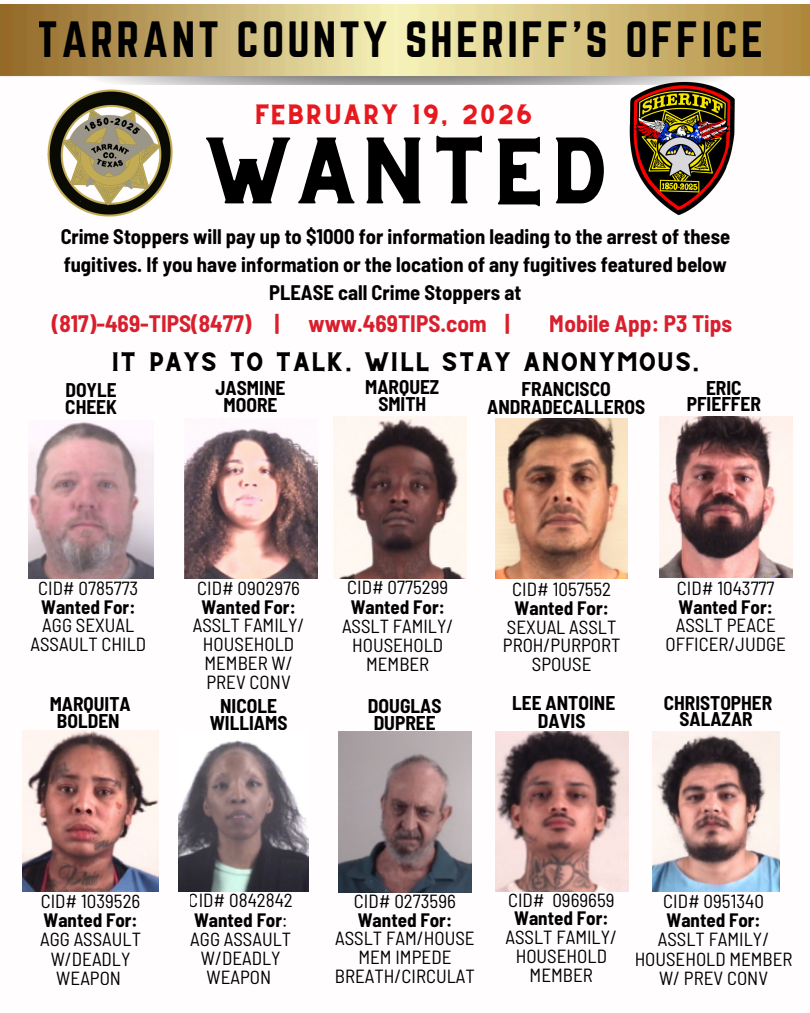
<style>
.page{position:relative;width:810px;height:1013px;background:#fff}
.page>*{position:absolute;margin:0;border:0;box-sizing:border-box;transform-origin:0 0}
.t1{font:66.3px "CS Gordon Vintage";color:#000001}
.t2{font:44.5px "Norwester";letter-spacing:.07em;color:#000}
.t3{font:700 semi-condensed 23.2px "Barlow";color:#d91f2e}
.t4{font:700 semi-condensed 20.6px/28.1px "Barlow";color:#000001;text-align:center}
.t5{font:19.7px "CS Gordon Vintage";color:#e7191f}
.t6{font:700 semi-condensed 19.4px/17.2px "Barlow";color:#000;text-align:center}
.t7{font:700 semi-condensed 19.3px/16.5px "Barlow";color:#000;text-align:center}
.t8{font:semi-condensed 19px/18.8px "Barlow";color:#000;text-align:center}
.t9{font:700 semi-condensed 19px "Barlow";color:#000}
.t10{font:semi-condensed 18.9px/19.3px "Barlow";color:#000;text-align:center}
.t11{font:700 semi-condensed 18.9px "Barlow";color:#000}
.t12{font:18.8px "CS Gordon Vintage";color:#000001}
.s1{font-weight:700}
</style>
<div class="page">
<img style="left:0;top:5px;width:810px;height:79px">
<img style="left:19px;top:11px;width:189px;height:206px">
<img style="left:622px;top:64px;width:120px;height:152px">
<img style="left:28px;top:421px;width:126px;height:157px">
<img style="left:184px;top:428px;width:134px;height:150px">
<img style="left:333px;top:417px;width:133px;height:161px">
<img style="left:495px;top:418px;width:132px;height:160px">
<img style="left:660px;top:417px;width:132px;height:160px">
<img style="left:22px;top:730px;width:137px;height:161px">
<img style="left:179px;top:740px;width:129px;height:151px">
<img style="left:338px;top:731px;width:133px;height:161px">
<img style="left:495px;top:731px;width:133px;height:160px">
<img style="left:653px;top:731px;width:127px;height:160px">
<h2 class="t2" style="left:38px;top:13px;width:727px">TARRANT COUNTY SHERIFF’S OFFICE</h2>
<p class="t5" style="left:253px;top:106px;width:281px">FEBRUARY 19, 2026</p>
<h1 class="t1" style="left:202px;top:142px;width:409px">WANTED</h1>
<p class="t4" style="left:60px;top:221px;width:671px">Crime Stoppers will pay up to $1000 for information leading to the arrest of these fugitives. If you have information or the location of any fugitives featured below<br>PLEASE call Crime Stoppers at</p>
<p class="t3" style="left:52px;top:308px;width:229px">(817)-469-TIPS(8477) |</p>
<p class="t3" style="left:308px;top:308px;width:203px">www.469TIPS.com |</p>
<p class="t3" style="left:550px;top:308px;width:184px">Mobile App: P3 Tips</p>
<p class="t12" style="left:110px;top:354px;width:592px">IT PAYS TO TALK. WILL STAY ANONYMOUS.</p>
<h5 class="t7" style="left:65px;top:381px;width:53px;text-align:left">DOYLE<br>CHEEK</h5>
<h5 class="t7" style="left:365px;top:378px;width:76px">MARQUEZ<br>SMITH</h5>
<h5 class="t6" style="left:687px;top:379px;width:76px;line-height:15.8px">ERIC<br>PFIEFFER</h5>
<h5 class="t6" style="left:216px;top:379px;width:71px">JASMINE<br>MOORE</h5>
<h5 class="t6" style="left:487px;top:380px;width:159px">FRANCISCO<br>ANDRADECALLEROS</h5>
<p class="t8" style="left:38px;top:578px;width:102px">CID# 0785773</p>
<p class="t9" style="left:41px;top:594px;width:96px">Wanted For:</p>
<p class="t8" style="left:30px;top:615px;width:117px">AGG SEXUAL<br>ASSAULT CHILD</p>
<h5 class="t6" style="left:50px;top:694px;width:83px">MARQUITA<br>BOLDEN</h5>
<p class="t8" style="left:197px;top:578px;width:104px">CID# 0902976</p>
<p class="t9" style="left:201px;top:594px;width:96px">Wanted For:</p>
<p class="t8" style="left:193px;top:615px;width:113px">ASSLT FAMILY/<br>HOUSEHOLD<br>MEMBER W/<br>PREV CONV</p>
<h5 class="t6" style="left:210px;top:697px;width:79px;line-height:16.5px">NICOLE<br>WILLIAMS</h5>
<p class="t10" style="left:347px;top:577px;width:102px">CID# 0775299</p>
<p class="t11" style="left:351px;top:594px;width:96px">Wanted For:</p>
<p class="t10" style="left:342px;top:615px;width:113px">ASSLT FAMILY/<br>HOUSEHOLD<br>MEMBER</p>
<h5 class="t6" style="left:368px;top:696px;width:75px;text-align:left">DOUGLAS<br>DUPREE</h5>
<p class="t8" style="left:512px;top:579px;width:100px">CID# 1057552</p>
<p class="t9" style="left:515px;top:595px;width:96px">Wanted For:</p>
<p class="t8" style="left:503px;top:616px;width:119px">SEXUAL ASSLT<br>PROH/PURPORT<br>SPOUSE</p>
<h5 class="t6" style="left:512px;top:694px;width:105px">LEE ANTOINE<br>DAVIS</h5>
<p class="t8" style="left:677px;top:578px;width:99px">CID# 1043777</p>
<p class="t9" style="left:679px;top:594px;width:96px">Wanted For:</p>
<p class="t8" style="left:666px;top:615px;width:122px">ASSLT PEACE<br>OFFICER/JUDGE</p>
<h5 class="t7" style="left:664px;top:693px;width:110px">CHRISTOPHER<br>SALAZAR</h5>
<p class="t10" style="left:41px;top:890px;width:101px">CID# 1039526</p>
<p class="t11" style="left:44px;top:908px;width:96px">Wanted For:</p>
<p class="t10" style="left:40px;top:929px;width:102px">AGG ASSAULT<br>W/DEADLY<br>WEAPON</p>
<p class="t8" style="left:189px;top:890px;width:105px;line-height:19.3px">CID# 0842842<br><span class="s1">Wanted For</span>:<br>AGG ASSAULT<br>W/DEADLY<br>WEAPON</p>
<p class="t8" style="left:354px;top:890px;width:103px">CID# 0273596</p>
<p class="t9" style="left:358px;top:907px;width:96px">Wanted For:</p>
<p class="t8" style="left:335px;top:928px;width:142px">ASSLT FAM/HOUSE<br>MEM IMPEDE<br>BREATH/CIRCULAT</p>
<p class="t8" style="left:508px;top:889px;width:108px">CID# 0969659</p>
<p class="t9" style="left:514px;top:906px;width:96px">Wanted For:</p>
<p class="t8" style="left:505px;top:927px;width:113px">ASSLT FAMILY/<br>HOUSEHOLD<br>MEMBER</p>
<p class="t8" style="left:663px;top:890px;width:102px">CID# 0951340</p>
<p class="t9" style="left:667px;top:907px;width:96px">Wanted For:</p>
<p class="t8" style="left:635px;top:929px;width:160px;line-height:19.3px">ASSLT FAMILY/<br>HOUSEHOLD MEMBER<br>W/ PREV CONV</p>
</div>
